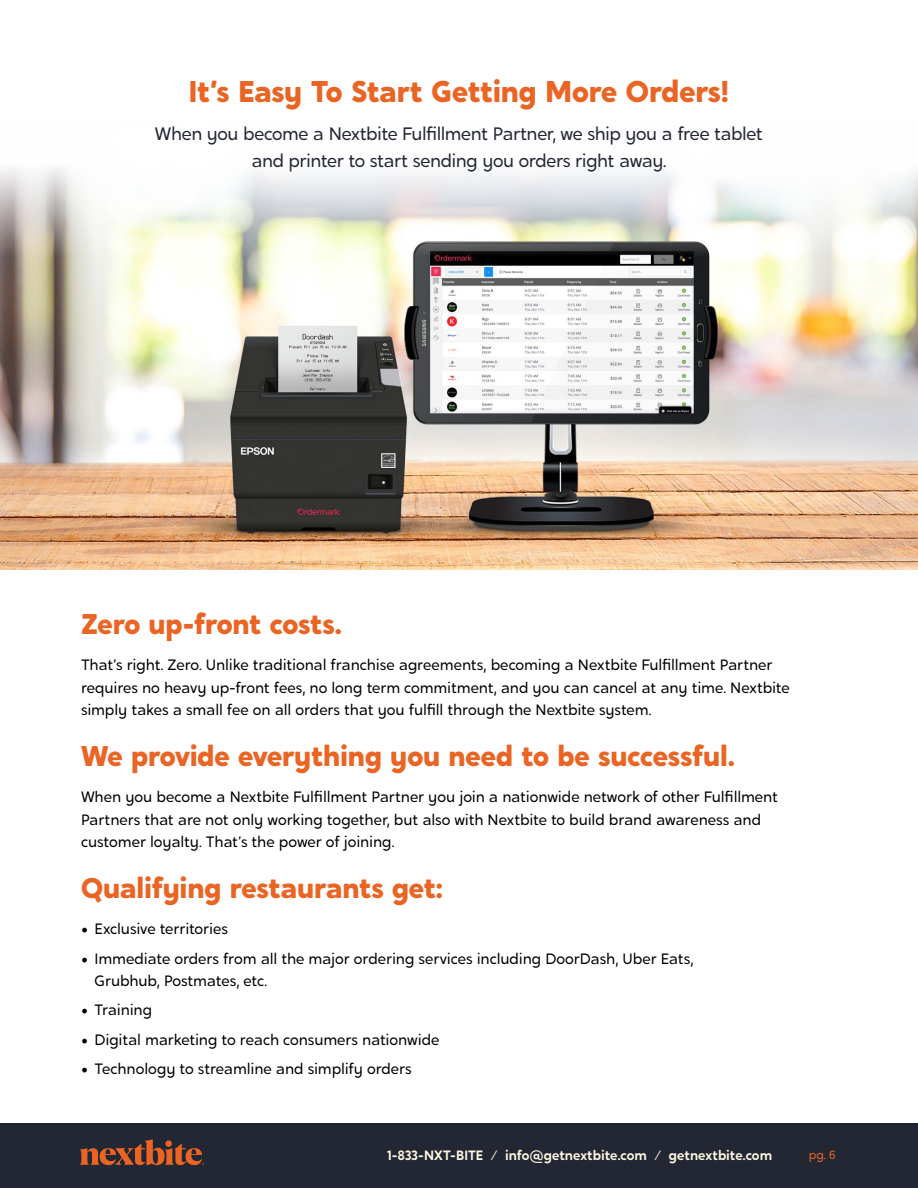
<style>
.page{position:relative;width:918px;height:1188px;background:#fff}
.page>*{position:absolute;margin:0;border:0;box-sizing:border-box;transform-origin:0 0}
.t1{font:800 30px "Crossten";letter-spacing:-.01em;color:#ea6424}
.t2{font:800 28.5px "Crossten";letter-spacing:-.01em;color:#ea6424}
.t3{font:18px/27px "Crossten";letter-spacing:-.025em;color:#222733;text-align:center}
.t4{font:15px/22.5px "Crossten";letter-spacing:-.01em;color:#000}
.t5{font:600 13.5px "Crossten";letter-spacing:-.005em;color:#fff7e1}
.t6{font:12px "Crossten";color:#ea6424}
.s1{font-family:"Minion Pro";font-size:18px}
.s2{font-weight:400}
</style>
<div class="page">
<div style="left:0;top:1123px;width:918px;height:65px;background:#222733"></div>
<svg style="left:80px;top:1139px;width:124px;height:26px"></svg>
<img style="left:0;top:168px;width:918px;height:401px">
<h1 class="t1" style="left:189px;top:72px;width:542px">It’s Easy To Start Getting More Orders!</h1>
<p class="t3" style="left:155px;top:120px;width:610px">When you become a Nextbite Fulfillment Partner, we ship you a free tablet and printer to start sending you orders right away.</p>
<h2 class="t2" style="left:81px;top:606px;width:262px">Zero up-front costs.</h2>
<p class="t4" style="left:81px;top:654px;width:710px">That’s right. Zero. Unlike traditional franchise agreements, becoming a Nextbite Fulfillment Partner requires no heavy up-front fees, no long term commitment, and you can cancel at any time. Nextbite simply takes a small fee on all orders that you fulfill through the Nextbite system.</p>
<h2 class="t2" style="left:81px;top:738px;width:655px">We provide everything you need to be successful.</h2>
<p class="t4" style="left:81px;top:786px;width:699px">When you become a Nextbite Fulfillment Partner you join a nationwide network of other Fulfillment<br>Partners that are not only working together, but also with Nextbite to build brand awareness and customer loyalty. That’s the power of joining.</p>
<h2 class="t2" style="left:81px;top:870px;width:363px">Qualifying restaurants get:</h2>
<p class="t4" style="left:81px;top:918px;width:148px"><span class="s1">•</span> Exclusive territories</p>
<p class="t4" style="left:94px;top:947px;width:601px;text-indent:-14px"><span class="s1">•</span> Immediate orders from all the major ordering services including DoorDash, Uber Eats,<br>Grubhub, Postmates, etc.</p>
<p class="t4" style="left:81px;top:999px;width:73px"><span class="s1">•</span> Training</p>
<p class="t4" style="left:81px;top:1028px;width:360px"><span class="s1">•</span> Digital marketing to reach consumers nationwide</p>
<p class="t4" style="left:81px;top:1057px;width:332px"><span class="s1">•</span> Technology to streamline and simplify orders</p>
<p class="t5" style="left:387px;top:1147px;width:386px">1-833-NXT-BITE <span class="s2">/</span> info@getnextbite.com <span class="s2">/</span> getnextbite.com</p>
<p class="t6" style="left:809px;top:1148px;width:29px">pg. 6</p>
</div>
